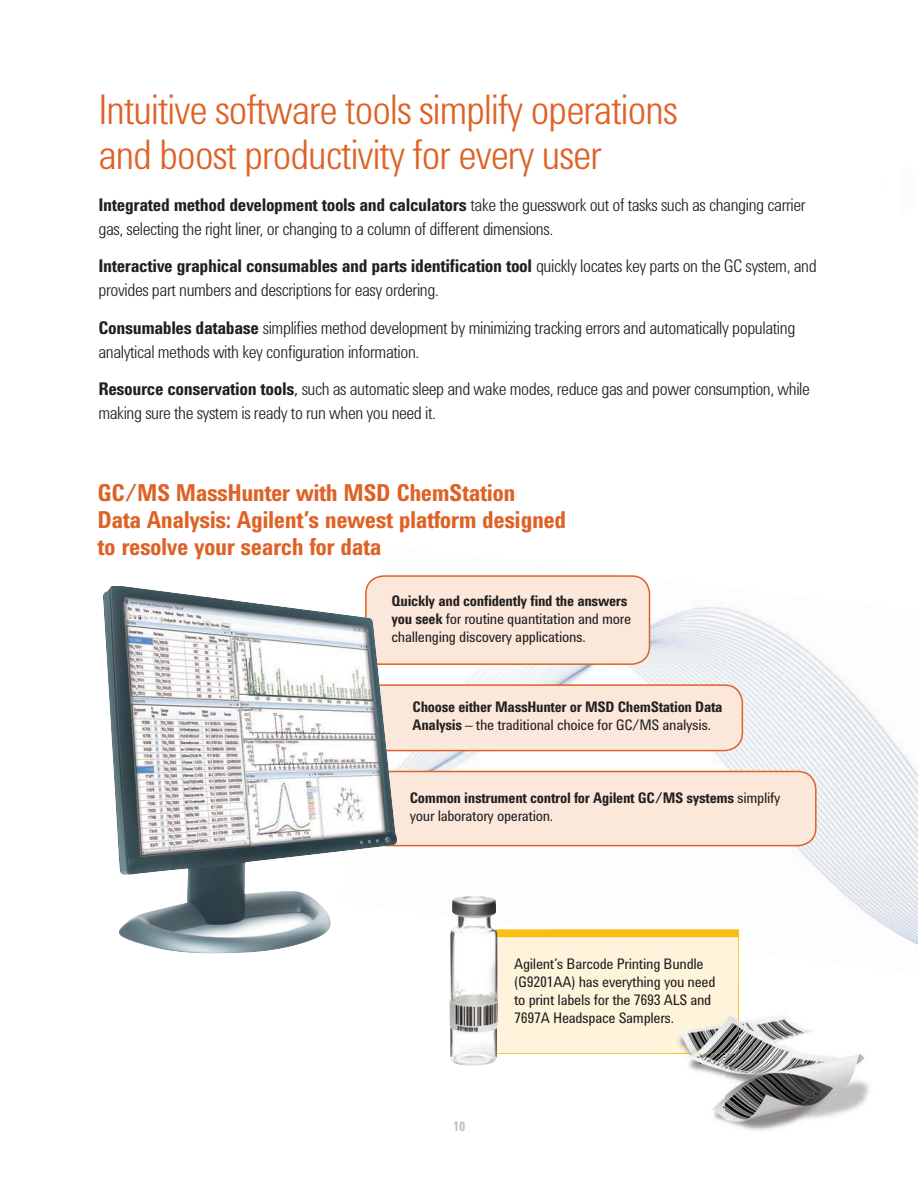
<style>
.page{position:relative;width:918px;height:1188px;background:#fff}
.page>*{position:absolute;margin:0;border:0;box-sizing:border-box;transform-origin:0 0}
.t1{font:300 42px/45px "Agilent Condensed CFF";letter-spacing:-.02em;color:#de6226}
.t2{font:700 24px/27px "Agilent Condensed CFF";letter-spacing:-.02em;color:#de6226}
.t3{font:300 18px/24px "Agilent Condensed CFF";letter-spacing:-.02em;color:#231f20}
.t4{font:15px/18px "Agilent Condensed CFF";letter-spacing:-.02em;color:#231f20}
.t5{font:700 15px/18px "Agilent Condensed CFF";letter-spacing:-.02em;color:#231f20}
.t6{font:700 13.5px "Agilent Condensed CFF";color:#c2c3c6}
.s1{font-weight:700}
.s2{font-weight:400}
.s3{color:#211b15}
</style>
<div class="page">
<img style="left:397px;top:615px;width:274px;height:155px">
<img style="left:671px;top:606px;width:247px;height:324px">
<img style="left:498px;top:847px;width:197px;height:83px">
<img style="left:736px;top:927px;width:182px;height:18px">
<svg style="left:397px;top:684px;width:347px;height:68px;background:#f9e1d2"></svg>
<svg style="left:366px;top:575px;width:285px;height:91px;background:#f9e3d3"></svg>
<svg style="left:397px;top:770px;width:420px;height:77px;background:#f9e3d3"></svg>
<img style="left:104px;top:586px;width:293px;height:368px">
<div style="left:491px;top:930px;width:247px;height:7px;background:#fdbe12"></div>
<img style="left:449px;top:896px;width:49px;height:170px">
<img style="left:724px;top:1016px;width:145px;height:115px">
<img style="left:688px;top:1054px;width:36px;height:68px">
<svg style="left:490px;top:934px;width:249px;height:120px;background:#f6ebcf"></svg>
<h1 class="t1" style="left:98px;top:90px;width:581px">Intuitive software tools simplify operations and boost productivity for every user</h1>
<p class="t3" style="left:98px;top:194px;width:709px"><span class="s1">Integrated method development tools and calculators</span> take the guesswork out of tasks such as changing carrier gas, selecting the right liner, or changing to a column of different dimensions.</p>
<p class="t3" style="left:98px;top:255px;width:720px"><span class="s1">Interactive graphical consumables and parts identification tool</span> quickly locates key parts on the GC system, and provides part numbers and descriptions for easy ordering.</p>
<p class="t3" style="left:98px;top:317px;width:699px"><span class="s1">Consumables database</span> simplifies method development by minimizing tracking errors and automatically populating analytical methods with key configuration information.</p>
<p class="t3" style="left:98px;top:378px;width:713px"><span class="s1">Resource conservation tools</span><span class="s2">,</span> such as automatic sleep and wake modes, reduce gas and power consumption, while making sure the system is ready to run when you need it.</p>
<h2 class="t2" style="left:98px;top:481px;width:470px">GC/MS MassHunter with MSD ChemStation<br>Data Analysis: Agilent’s newest platform designed to resolve your search for data</h2>
<p class="t4" style="left:392px;top:593px;width:241px"><span class="s1">Quickly and confidently find the answers you seek</span> for routine quantitation and more challenging discovery applications.</p>
<p class="t5" style="left:413px;top:699px;width:311px">Choose either MassHunter or MSD ChemStation Data<br>Analysis <span class="s2">– the traditional choice for GC/MS analysis.</span></p>
<p class="t5" style="left:410px;top:790px;width:372px">Common instrument control for Agilent GC/MS systems <span class="s2">simplify your laboratory operation.</span></p>
<p class="t6" style="left:453px;top:1121px;width:14px">10</p>
<p class="t4" style="left:514px;top:956px;width:203px">Agilent’s Barcode Printing Bundle (G9201AA) has everything y<span class="s3">ou need </span>to print labels for the 7693 <span class="s3">ALS and<br></span>7697A Headspace Samplers<span class="s3">.</span></p>
</div>
